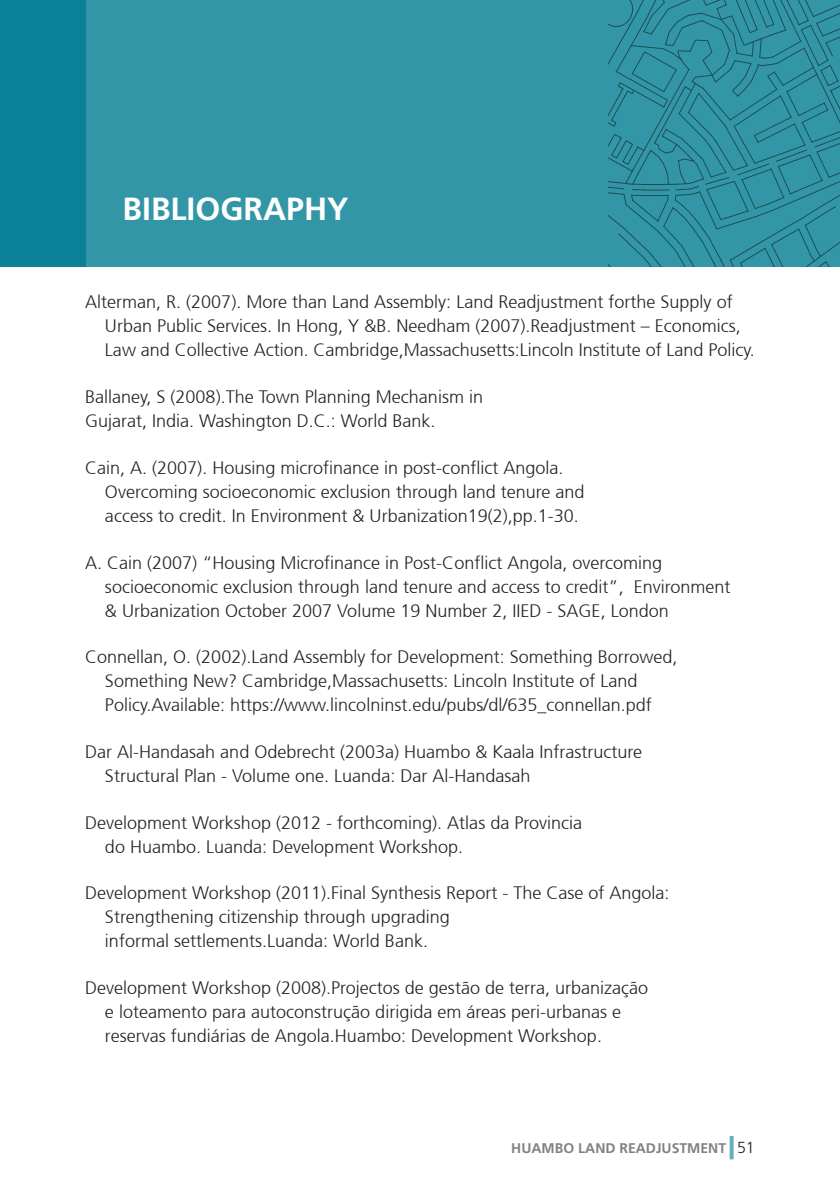
<style>
.page{position:relative;width:840px;height:1191px;background:#fff}
.page>*{position:absolute;margin:0;border:0;box-sizing:border-box;transform-origin:0 0}
.t1{font:700 32px "Frutiger LT Std";color:#fff}
.Body_Text_Frutiger{font:300 18px/24px "Frutiger 45";color:#231f20}
.captions_and_credits{font:700 14px "Frutiger LT Std";color:#808285}
.s1{font-weight:300;font-size:16px;color:#231f20}
</style>
<div class="page">
<div style="left:0;top:0;width:839px;height:266px;background:#3396a7"></div>
<div style="left:0;top:0;width:85px;height:266px;background:#0a8196"></div>
<svg style="left:608px;top:0;width:231px;height:266px"></svg>
<svg style="left:729px;top:1136px;width:4px;height:23px"></svg>
<p class="t1" style="left:122px;top:190px;width:227px">BIBLIOGRAPHY</p>
<p class="Body_Text_Frutiger" style="left:105px;top:290px;width:651px;text-indent:-20px">Alterman, R. (2007). More than Land Assembly: Land Readjustment forthe Supply of<br>Urban Public Services. In Hong, Y &amp;B. Needham (2007).Readjustment – Economics,<br>Law and Collective Action. Cambridge,Massachusetts:Lincoln Institute of Land Policy.</p>
<p class="Body_Text_Frutiger" style="left:85px;top:385px;width:399px">Ballaney, S (2008).The Town Planning Mechanism in<br>Gujarat, India. Washington D.C.: World Bank.</p>
<p class="Body_Text_Frutiger" style="left:105px;top:456px;width:481px;text-indent:-20px">Cain, A. (2007). Housing microfinance in post-conflict Angola.<br>Overcoming socioeconomic exclusion through land tenure and access to credit. In Environment &amp; Urbanization19(2),pp.1-30.</p>
<p class="Body_Text_Frutiger" style="left:105px;top:550px;width:626px;text-indent:-20px">A. Cain (2007) “Housing Microfinance in Post-Conflict Angola, overcoming socioeconomic exclusion through land tenure and access to credit”, Environment &amp; Urbanization October 2007 Volume 19 Number 2, IIED - SAGE, London</p>
<p class="Body_Text_Frutiger" style="left:105px;top:645px;width:574px;text-indent:-20px">Connellan, O. (2002).Land Assembly for Development: Something Borrowed,<br>Something New? Cambridge,Massachusetts: Lincoln Institute of Land<br>Policy.Available: https://www.lincolninst.edu/pubs/dl/635_connellan.pdf</p>
<p class="Body_Text_Frutiger" style="left:105px;top:740px;width:538px;text-indent:-20px">Dar Al-Handasah and Odebrecht (2003a) Huambo &amp; Kaala Infrastructure<br>Structural Plan - Volume one. Luanda: Dar Al-Handasah</p>
<p class="Body_Text_Frutiger" style="left:105px;top:810px;width:478px;text-indent:-20px">Development Workshop (2012 - forthcoming). Atlas da Provincia do Huambo. Luanda: Development Workshop.</p>
<p class="Body_Text_Frutiger" style="left:105px;top:881px;width:565px;text-indent:-20px">Development Workshop (2011).Final Synthesis Report - The Case of Angola:<br>Strengthening citizenship through upgrading<br>informal settlements.Luanda: World Bank.</p>
<p class="Body_Text_Frutiger" style="left:105px;top:976px;width:544px;text-indent:-20px">Development Workshop (2008).Projectos de gestão de terra, urbanização e loteamento para autoconstrução dirigida em áreas peri-urbanas e reservas fundiárias de Angola.Huambo: Development Workshop.</p>
<p class="captions_and_credits" style="left:511px;top:1139px;width:245px">HUAMBO LAND READJUSTMENT <span class="s1">51</span></p>
</div>
